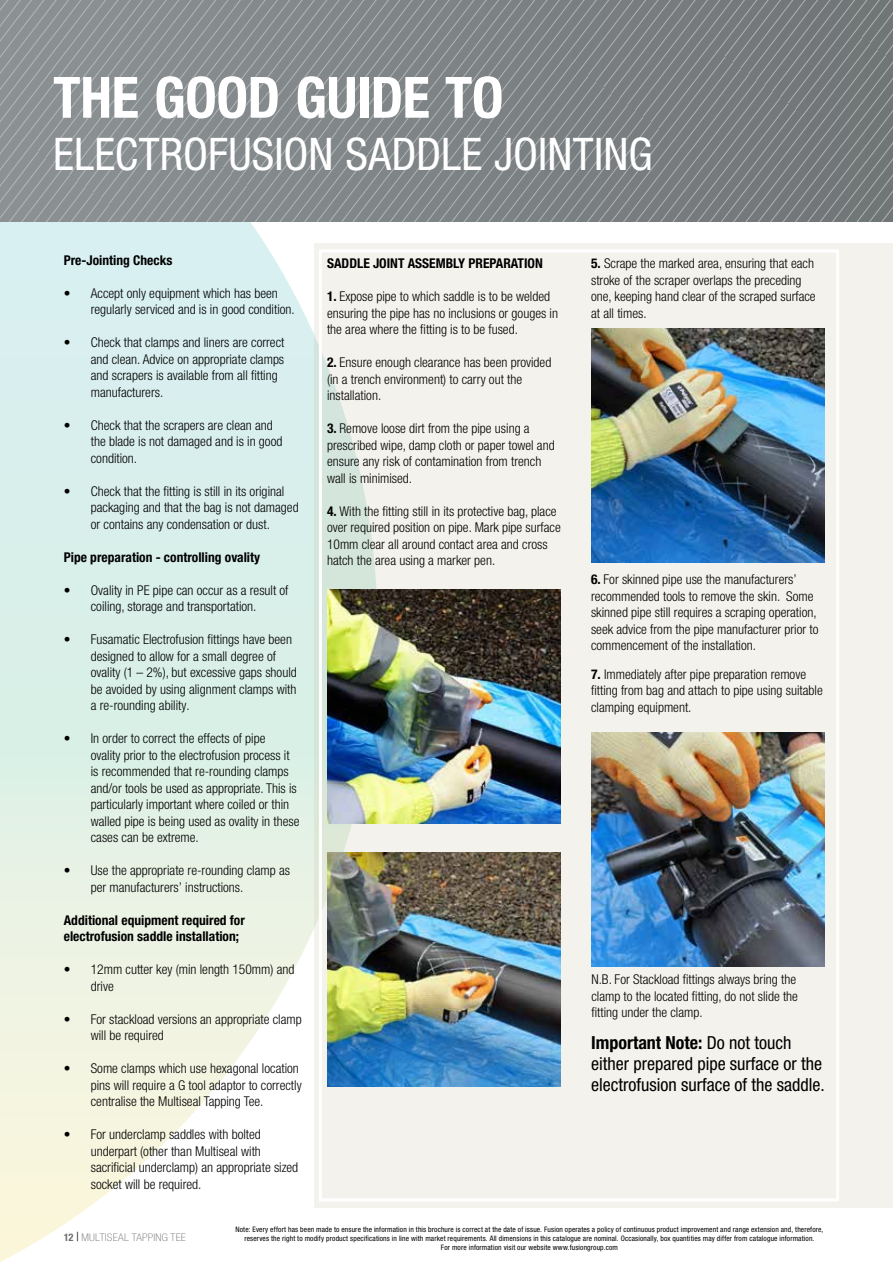
<style>
.page{position:relative;width:893px;height:1263px;background:#fff}
.page>*{position:absolute;margin:0;border:0;box-sizing:border-box;transform-origin:0 0}
.t1{font:700 condensed 57px "Helvetica Neue LT Pro";letter-spacing:-.01em;color:#fff}
.t2{font:condensed 45px "Helvetica Neue LT Pro";color:#fff}
.t3{font:condensed 18px/21px "Helvetica Neue LT Pro";color:#000}
.t4{font:300 condensed 13.5px/16.5px "Helvetica Neue LT Pro";color:#000}
.t5{font:700 condensed 13.5px/16.5px "Helvetica Neue LT Pro";color:#000}
.t6{font:100 condensed 10.5px "Helvetica Neue LT Pro";letter-spacing:.02em;color:#706f6f;scale:1.1 1}
.t7{font:condensed 7.5px/9px "Helvetica Neue LT Pro";letter-spacing:.02em;color:#000;text-align:center}
.s1{font-weight:700}
.s2{font-family:"Times New Roman";font-weight:700;font-stretch:normal;color:#000}
</style>
<div class="page">
<svg style="left:0;top:222px;width:314px;height:1040px;background:#e4f2eb"></svg>
<svg style="left:0;top:0;width:893px;height:222px;background:#828789"></svg>
<div style="left:314px;top:243px;width:579px;height:965px;background:#f3f2ec"></div>
<div style="left:319px;top:249px;width:520px;height:952px;border:3px solid #fff"></div>
<img style="left:327px;top:589px;width:234px;height:234px">
<img style="left:327px;top:853px;width:234px;height:233px">
<img style="left:591px;top:328px;width:234px;height:234px">
<img style="left:591px;top:733px;width:234px;height:234px">
<h1 class="t1" style="left:53px;top:63px;width:452px">THE GOOD GUIDE TO</h1>
<h2 class="t2" style="left:53px;top:128px;width:601px">ELECTROFUSION SADDLE JOINTING</h2>
<p class="t5" style="left:64px;top:252px;width:110px">Pre-Jointing Checks</p>
<p class="t4" style="left:91px;top:285px;width:206px;text-indent:-27px">• Accept only equipment which has been regularly serviced and is in good condition.</p>
<p class="t4" style="left:91px;top:334px;width:195px;text-indent:-27px">• Check that clamps and liners are correct and clean. Advice on appropriate clamps and scrapers is available from all fitting manufacturers.</p>
<p class="t4" style="left:91px;top:417px;width:193px;text-indent:-27px">• Check that the scrapers are clean and the blade is not damaged and is in good condition.</p>
<p class="t4" style="left:91px;top:483px;width:209px;text-indent:-27px">• Check that the fitting is still in its original packaging and that the bag is not damaged or contains any condensation or dust.</p>
<p class="t5" style="left:64px;top:548px;width:198px">Pipe preparation - controlling ovality</p>
<p class="t4" style="left:64px;top:582px;width:226px;text-align:center">• Ovality in PE pipe can occur as a result of coiling, storage and transportation.</p>
<p class="t4" style="left:91px;top:631px;width:208px;text-indent:-27px">• Fusamatic Electrofusion fittings have been designed to allow for a small degree of ovality (1 – 2%), but excessive gaps should be avoided by using alignment clamps with a re-rounding ability.</p>
<p class="t4" style="left:91px;top:730px;width:210px;text-indent:-27px">• In order to correct the effects of pipe<br>ovality prior to the electrofusion process it is recommended that re-rounding clamps and/or tools be used as appropriate. This is particularly important where coiled or thin walled pipe is being used as ovality in these cases can be extreme.</p>
<p class="t4" style="left:91px;top:862px;width:201px;text-indent:-27px">• Use the appropriate re-rounding clamp as per manufacturers’ instructions.</p>
<p class="t5" style="left:64px;top:911px;width:183px">Additional equipment required for electrofusion saddle installation;</p>
<p class="t4" style="left:91px;top:961px;width:205px;text-indent:-27px">• 12mm cutter key (min length 150mm) and drive</p>
<p class="t4" style="left:91px;top:1010px;width:212px;text-indent:-27px">• For stackload versions an appropriate clamp will be required</p>
<p class="t4" style="left:91px;top:1060px;width:212px;text-indent:-27px">• Some clamps which use hexagonal location pins will require a G tool adaptor to correctly centralise the Multiseal Tapping Tee.</p>
<p class="t4" style="left:91px;top:1126px;width:209px;text-indent:-27px">• For underclamp saddles with bolted underpart (other than Multiseal with sacrificial underclamp) an appropriate sized socket will be required.</p>
<p class="t5" style="left:327px;top:255px;width:217px">SADDLE JOINT ASSEMBLY PREPARATION</p>
<p class="t4" style="left:327px;top:288px;width:232px"><span class="s1">1.</span> Expose pipe to which saddle is to be welded ensuring the pipe has no inclusions or gouges in the area where the fitting is to be fused.</p>
<p class="t4" style="left:327px;top:354px;width:226px"><span class="s1">2.</span> Ensure enough clearance has been provided (in a trench environment) to carry out the installation.</p>
<p class="t4" style="left:327px;top:420px;width:229px"><span class="s1">3.</span> Remove loose dirt from the pipe using a prescribed wipe, damp cloth or paper towel and ensure any risk of contamination from trench wall is minimised.</p>
<p class="t4" style="left:327px;top:502px;width:235px"><span class="s1">4.</span> With the fitting still in its protective bag, place over required position on pipe. Mark pipe surface 10mm clear all around contact area and cross hatch the area using a marker pen.</p>
<p class="t4" style="left:591px;top:255px;width:226px"><span class="s1">5.</span> Scrape the marked area, ensuring that each stroke of the scraper overlaps the preceding one, keeping hand clear of the scraped surface at all times.</p>
<p class="t4" style="left:591px;top:571px;width:229px"><span class="s1">6.</span> For skinned pipe use the manufacturers’ recommended tools to remove the skin. Some skinned pipe still requires a scraping operation, seek advice from the pipe manufacturer prior to commencement of the installation.</p>
<p class="t4" style="left:591px;top:666px;width:233px"><span class="s1">7.</span> Immediately after pipe preparation remove fitting from bag and attach to pipe using suitable clamping equipment.</p>
<p class="t4" style="left:591px;top:971px;width:208px">N.B. For Stackload fittings always bring the clamp to the located fitting, do not slide the fitting under the clamp.</p>
<h3 class="t3" style="left:591px;top:1032px;width:235px"><span class="s1">Important Note:</span> Do not touch either prepared pipe surface or the electrofusion surface of the saddle.</h3>
<p class="t6" style="left:64px;top:1231px;width:112px"><span class="s1">12</span> <span class="s2">|</span> MULTISEAL TAPPING TEE</p>
<p class="t7" style="left:235px;top:1225px;width:589px">Note: Every effort has been made to ensure the information in this brochure is correct at the date of issue. Fusion operates a policy of continuous product improvement and range extension and, therefore, reserves the right to modify product specifications in line with market requirements. All dimensions in this catalogue are nominal. Occasionally, box quantities may differ from catalogue information.<br>For more information visit our website www.fusiongroup.com</p>
</div>
